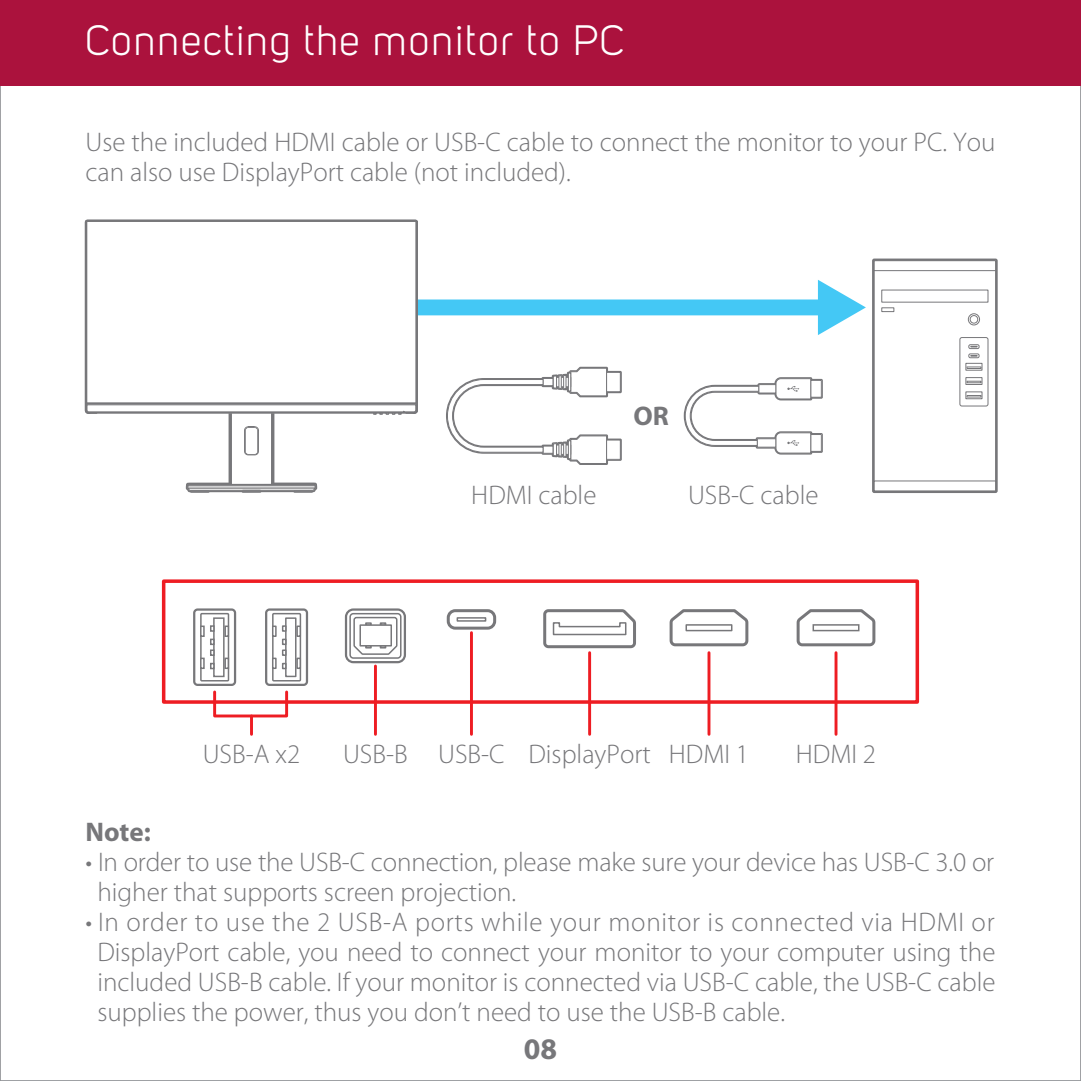
<style>
.page{position:relative;width:1081px;height:1081px;background:#fff}
.page>*{position:absolute;margin:0;border:0;box-sizing:border-box;transform-origin:0 0}
.t1{font:42px "Uni Sans Book";letter-spacing:.03em;color:#fff}
.t2{font:700 30px "Myriad Pro";color:#77777a}
.t3{font:300 27px/30px "Myriad Pro";color:#77777a}
.t4{font:700 27px "Myriad Pro";color:#77777a}
</style>
<div class="page">
<div style="left:0;top:0;width:1080px;height:85px;background:#ab123d"></div>
<hr style="left:250px;top:716px;width:3px;height:18px;background:#ee1d23">
<svg style="left:796px;top:609px;width:80px;height:38px"></svg>
<div style="left:813px;top:625px;width:46px;height:5px;background:#fff"></div>
<div style="left:812px;top:624px;width:47px;height:7px;border:2px solid #77777a"></div>
<svg style="left:669px;top:609px;width:80px;height:38px"></svg>
<div style="left:686px;top:625px;width:46px;height:5px;background:#fff"></div>
<div style="left:685px;top:624px;width:47px;height:7px;border:2px solid #77777a"></div>
<svg style="left:265px;top:608px;width:43px;height:78px"></svg>
<svg style="left:193px;top:608px;width:43px;height:78px"></svg>
<div style="left:447px;top:609px;width:49px;height:21px;border:3px solid #77777a;border-radius:7px"></div>
<div style="left:456px;top:617px;width:30px;height:5px;border:2px solid #77777a"></div>
<svg style="left:345px;top:608px;width:61px;height:55px"></svg>
<svg style="left:543px;top:609px;width:93px;height:40px"></svg>
<div style="left:162px;top:579px;width:757px;height:125px;border:4px solid #ee1d23"></div>
<div style="left:213px;top:690px;width:75px;height:27px;border:3px solid #ee1d23"></div>
<hr style="left:374px;top:666px;width:3px;height:68px;background:#ee1d23">
<hr style="left:470px;top:633px;width:3px;height:101px;background:#ee1d23">
<hr style="left:588px;top:653px;width:3px;height:81px;background:#ee1d23">
<hr style="left:834px;top:653px;width:3px;height:81px;background:#ee1d23">
<hr style="left:707px;top:653px;width:3px;height:81px;background:#ee1d23">
<svg style="left:85px;top:220px;width:333px;height:193px"></svg>
<svg style="left:86px;top:280px;width:780px;height:213px"></svg>
<svg style="left:872px;top:258px;width:125px;height:235px"></svg>
<svg style="left:968px;top:314px;width:11px;height:11px"></svg>
<div style="left:968px;top:313px;width:12px;height:12px;border:1px solid #77777a;border-radius:50%"></div>
<div style="left:970px;top:315px;width:8px;height:8px;background:#fff;border-radius:50%"></div>
<div style="left:970px;top:315px;width:8px;height:8px;border:1px solid #77777a;border-radius:50%"></div>
<h1 class="t1" style="left:85px;top:17px;width:540px">Connecting the monitor to PC</h1>
<p class="t3" style="left:85px;top:127px;width:911px">Use the included HDMI cable or USB-C cable to connect the monitor to your PC. You can also use DisplayPort cable (not included).</p>
<p class="t4" style="left:633px;top:398px;width:37px">OR</p>
<p class="t3" style="left:471px;top:480px;width:127px">HDMI cable</p>
<p class="t3" style="left:688px;top:480px;width:132px">USB-C cable</p>
<p class="t3" style="left:203px;top:739px;width:99px">USB-A x2</p>
<p class="t3" style="left:343px;top:739px;width:407px">USB-B USB-C DisplayPort HDMI 1</p>
<p class="t3" style="left:796px;top:739px;width:82px">HDMI 2</p>
<p class="t4" style="left:85px;top:814px;width:67px">Note:</p>
<p class="t3" style="left:97px;top:847px;width:898px;text-indent:-12px">• In order to use the USB-C connection, please make sure your device has USB-C 3.0 or higher that supports screen projection.</p>
<p class="t3" style="left:97px;top:907px;width:899px;text-align:justify;text-indent:-12px">• In order to use the 2 USB-A ports while your monitor is connected via HDMI or DisplayPort cable, you need to connect your monitor to your computer using the included USB-B cable. If your monitor is connected via USB-C cable, the USB-C cable supplies the power, thus you don’t need to use the USB-B cable.</p>
<p class="t2" style="left:524px;top:1029px;width:35px">08</p>
</div>
